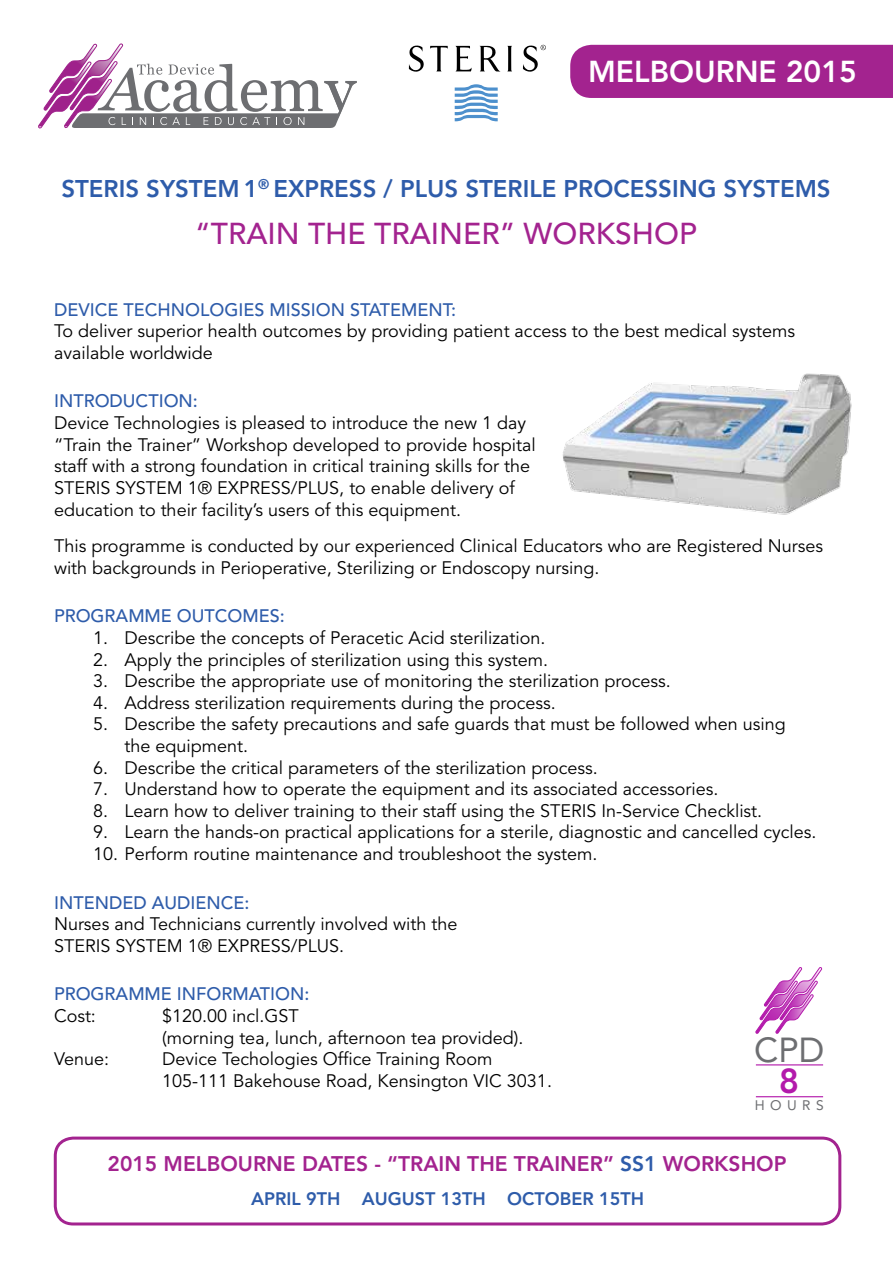
<style>
.page{position:relative;width:893px;height:1263px;background:#fff}
.page>*{position:absolute;margin:0;border:0;box-sizing:border-box;transform-origin:0 0}
.t1{font:34.5px "Avenir";color:#6d6e71}
.t2{font:800 34.5px "Avenir";color:#b31aab}
.t3{font:500 30px "Avenir";color:#a3238f}
.t4{font:800 30px "Avenir";color:#fff}
.t5{font:800 24px "Avenir";color:#2e5caa}
.t6{font:800 21px "Avenir";color:#a3238f}
.t7{font:18px/21.6px "Avenir";color:#000}
.t8{font:500 18px "Avenir";color:#2e5caa}
.t9{font:800 18px "Avenir";color:#2e5caa}
.t10{font:13.8px "Avenir";letter-spacing:.39em;color:#6d6e71}
.s1{color:#2e5caa}
</style>
<div class="page">
<svg style="left:455px;top:84px;width:43px;height:37px"></svg>
<svg style="left:507px;top:46px;width:5px;height:25px"></svg>
<svg style="left:479px;top:46px;width:21px;height:26px"></svg>
<svg style="left:455px;top:46px;width:17px;height:25px"></svg>
<svg style="left:409px;top:45px;width:15px;height:27px"></svg>
<svg style="left:430px;top:46px;width:18px;height:25px"></svg>
<svg style="left:523px;top:45px;width:23px;height:27px"></svg>
<div style="left:570px;top:45px;width:323px;height:53px;background:#a3238f"></div>
<svg style="left:38px;top:43px;width:319px;height:86px"></svg>
<img style="left:563px;top:373px;width:289px;height:142px">
<div style="left:54px;top:1136px;width:787px;height:89px;border:3px solid #a3238f;border-radius:18px"></div>
<hr style="left:756px;top:1064px;width:67px;height:1px;background:#b31aab">
<hr style="left:756px;top:1096px;width:67px;height:1px;background:#b31aab">
<svg style="left:755px;top:967px;width:68px;height:67px"></svg>
<h2 class="t4" style="left:588px;top:54px;width:270px">MELBOURNE 2015</h2>
<h3 class="t5" style="left:61px;top:175px;width:771px">STERIS SYSTEM 1<sup>®</sup> EXPRESS / PLUS STERILE PROCESSING SYSTEMS</h3>
<h2 class="t3" style="left:195px;top:216px;width:503px">“TRAIN THE TRAINER” WORKSHOP</h2>
<p class="t8" style="left:54px;top:299px;width:403px">DEVICE TECHNOLOGIES MISSION STATEMENT:</p>
<p class="t7" style="left:54px;top:321px;width:742px">To deliver superior health outcomes by providing patient access to the best medical systems available worldwide</p>
<p class="t8" style="left:54px;top:391px;width:145px">INTRODUCTION:</p>
<p class="t7" style="left:54px;top:413px;width:483px">Device Technologies is pleased to introduce the new 1 day “Train the Trainer” Workshop developed to provide hospital staff with a strong foundation in critical training skills for the STERIS SYSTEM 1® EXPRESS/PLUS, to enable delivery of education to their facility’s users of this equipment.</p>
<p class="t7" style="left:54px;top:536px;width:771px">This programme is conducted by our experienced Clinical Educators who are Registered Nurses with backgrounds in Perioperative, Sterilizing or Endoscopy nursing.</p>
<p class="t8" style="left:54px;top:606px;width:232px">PROGRAMME OUTCOMES:</p>
<p class="t7" style="left:93px;top:627px;width:454px">1. Describe the concepts of Peracetic Acid sterilization.</p>
<p class="t7" style="left:93px;top:649px;width:457px">2. Apply the principles of sterilization using this system.</p>
<p class="t7" style="left:93px;top:671px;width:579px">3. Describe the appropriate use of monitoring the sterilization process.</p>
<p class="t7" style="left:93px;top:692px;width:464px">4. Address sterilization requirements during the process.</p>
<p class="t7" style="left:125px;top:714px;width:663px;text-indent:-31px">5. Describe the safety precautions and safe guards that must be followed when using the equipment.</p>
<p class="t7" style="left:93px;top:757px;width:506px">6. Describe the critical parameters of the sterilization process.</p>
<p class="t7" style="left:93px;top:779px;width:627px">7. Understand how to operate the equipment and its associated accessories.</p>
<p class="t7" style="left:93px;top:800px;width:671px">8. Learn how to deliver training to their staff using the STERIS In-Service Checklist.</p>
<p class="t7" style="left:93px;top:822px;width:725px">9. Learn the hands-on practical applications for a sterile, diagnostic and cancelled cycles.</p>
<p class="t7" style="left:93px;top:843px;width:506px">10. Perform routine maintenance and troubleshoot the system.</p>
<p class="t8" style="left:54px;top:892px;width:197px">INTENDED AUDIENCE:</p>
<p class="t7" style="left:54px;top:914px;width:405px">Nurses and Technicians currently involved with the<br>STERIS SYSTEM 1® EXPRESS/PLUS.</p>
<p class="t8" style="left:54px;top:984px;width:257px">PROGRAMME INFORMATION:</p>
<p class="t7" style="left:54px;top:1005px;width:43px">Cost:</p>
<p class="t7" style="left:162px;top:1005px;width:363px">$120.00 incl.GST<br>(morning tea, lunch, afternoon tea provided).</p>
<p class="t7" style="left:54px;top:1049px;width:57px">Venue:</p>
<p class="t7" style="left:162px;top:1049px;width:391px">Device Techologies Office Training Room<br>105-111 Bakehouse Road, Kensington VIC 3031.</p>
<h1 class="t1" style="left:754px;top:1029px;width:72px">CPD</h1>
<h1 class="t2" style="left:779px;top:1060px;width:22px">8</h1>
<p class="t10" style="left:755px;top:1097px;width:70px">HOURS</p>
<p class="t6" style="left:108px;top:1151px;width:680px">2015 MELBOURNE DATES - “TRAIN THE TRAINER” <span class="s1">SS1</span> WORKSHOP</p>
<p class="t9" style="left:251px;top:1188px;width:394px">APRIL 9TH AUGUST 13TH OCTOBER 15TH</p>
</div>
